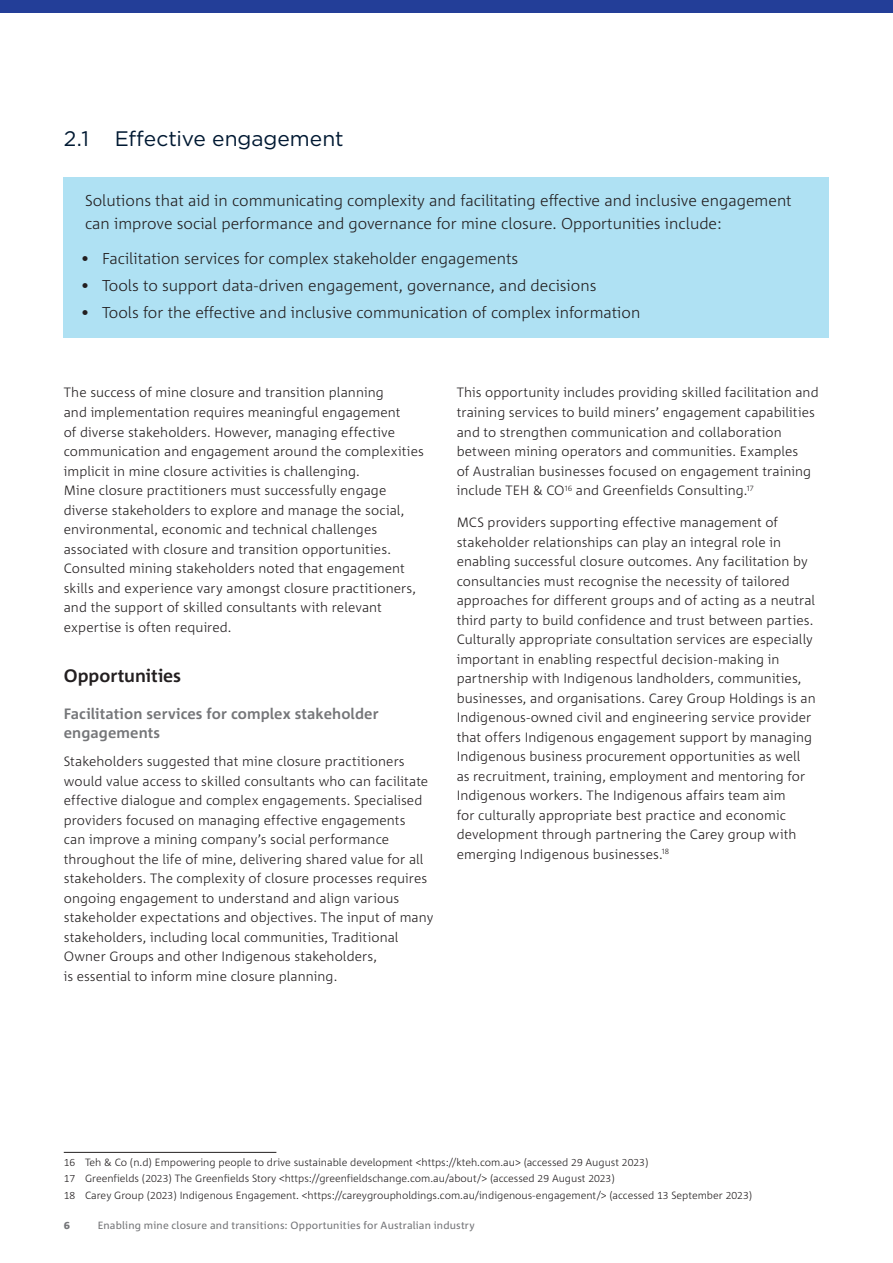
<style>
.page{position:relative;width:893px;height:1263px;background:#fff}
.page>*{position:absolute;margin:0;border:0;box-sizing:border-box;transform-origin:0 0}
.H2_Heading_numbered{font:21px "Gotham";letter-spacing:-.005em;color:#001932}
.H3_Subhead{font:700 18px "Corpid C1";color:#231f20}
.Boxed_text_blue{font:300 15.75px/22.5px "Corpid C1";color:#231f20}
.H4_Sub_Subhead{font:700 15px/19.5px "Corpid C1";letter-spacing:.005em;color:#757679}
.Body_Copy{font:300 13.5px/19.5px "Corpid C1";letter-spacing:.005em;color:#231f20}
.Footnote_second{font:300 10.5px "Corpid C1";color:#231f20}
.Footnote{font:300 10.5px "Corpid C1";color:#231f20}
.t1{font:10.5px "Corpid C1";letter-spacing:.015em;color:#757679}
.t2{font:800 10.5px "Corpid C1";color:#757679}
</style>
<div class="page">
<div style="left:64px;top:177px;width:765px;height:72px;background:#afe1f3"></div>
<div style="left:64px;top:235px;width:765px;height:50px;background:#afe1f3"></div>
<div style="left:64px;top:262px;width:765px;height:49px;background:#afe1f3"></div>
<div style="left:64px;top:288px;width:765px;height:50px;background:#afe1f3"></div>
<hr style="left:64px;top:1152px;width:212px;height:1px;background:#231f20">
<div style="left:0;top:0;width:893px;height:13px;background:#233e98"></div>
<h2 class="H2_Heading_numbered" style="left:64px;top:125px;width:281px">2.1 Effective engagement</h2>
<p class="Boxed_text_blue" style="left:85px;top:189px;width:708px">Solutions that aid in communicating complexity and facilitating effective and inclusive engagement can improve social performance and governance for mine closure. Opportunities include:</p>
<p class="Boxed_text_blue" style="left:81px;top:247px;width:439px">• Facilitation services for complex stakeholder engagements</p>
<p class="Boxed_text_blue" style="left:81px;top:274px;width:517px">• Tools to support data-driven engagement, governance, and decisions</p>
<p class="Boxed_text_blue" style="left:81px;top:300px;width:561px">• Tools for the effective and inclusive communication of complex information</p>
<p class="Body_Copy" style="left:64px;top:383px;width:362px">The success of mine closure and transition planning<br>and implementation requires meaningful engagement<br>of diverse stakeholders. However, managing effective communication and engagement around the complexities implicit in mine closure activities is challenging.<br>Mine closure practitioners must successfully engage diverse stakeholders to explore and manage the social, environmental, economic and technical challenges associated with closure and transition opportunities.<br>Consulted mining stakeholders noted that engagement skills and experience vary amongst closure practitioners, and the support of skilled consultants with relevant expertise is often required.</p>
<h3 class="H3_Subhead" style="left:64px;top:665px;width:119px">Opportunities</h3>
<h4 class="H4_Sub_Subhead" style="left:64px;top:703px;width:316px">Facilitation services for complex stakeholder engagements</h4>
<p class="Body_Copy" style="left:64px;top:751px;width:371px">Stakeholders suggested that mine closure practitioners would value access to skilled consultants who can facilitate effective dialogue and complex engagements. Specialised providers focused on managing effective engagements<br>can improve a mining company’s social performance throughout the life of mine, delivering shared value for all stakeholders. The complexity of closure processes requires ongoing engagement to understand and align various stakeholder expectations and objectives. The input of many stakeholders, including local communities, Traditional Owner Groups and other Indigenous stakeholders,<br>is essential to inform mine closure planning.</p>
<p class="Body_Copy" style="left:457px;top:383px;width:363px">This opportunity includes providing skilled facilitation and training services to build miners’ engagement capabilities and to strengthen communication and collaboration between mining operators and communities. Examples<br>of Australian businesses focused on engagement training include TEH &amp; CO<sup>16</sup> and Greenfields Consulting.<sup>17</sup></p>
<p class="Body_Copy" style="left:457px;top:512px;width:361px">MCS providers supporting effective management of stakeholder relationships can play an integral role in enabling successful closure outcomes. Any facilitation by consultancies must recognise the necessity of tailored approaches for different groups and of acting as a neutral third party to build confidence and trust between parties.<br>Culturally appropriate consultation services are especially important in enabling respectful decision-making in partnership with Indigenous landholders, communities, businesses, and organisations. Carey Group Holdings is an Indigenous-owned civil and engineering service provider that offers Indigenous engagement support by managing Indigenous business procurement opportunities as well as recruitment, training, employment and mentoring for Indigenous workers. The Indigenous affairs team aim<br>for culturally appropriate best practice and economic development through partnering the Carey group with emerging Indigenous businesses.<sup>18</sup></p>
<p class="Footnote" style="left:64px;top:1155px;width:586px">16 Teh &amp; Co (n.d) Empowering people to drive sustainable development &lt;https://kteh.com.au&gt; (accessed 29 August 2023)</p>
<p class="Footnote_second" style="left:64px;top:1172px;width:553px">17 Greenfields (2023) The Greenfields Story &lt;https://greenfieldschange.com.au/about/&gt; (accessed 29 August 2023)</p>
<p class="Footnote_second" style="left:64px;top:1189px;width:690px">18 Carey Group (2023) Indigenous Engagement. &lt;https://careygroupholdings.com.au/indigenous-engagement/&gt; (accessed 13 September 2023)</p>
<p class="t2" style="left:64px;top:1218px;width:8px">6</p>
<p class="t1" style="left:98px;top:1218px;width:378px">Enabling mine closure and transitions: Opportunities for Australian industry</p>
</div>
